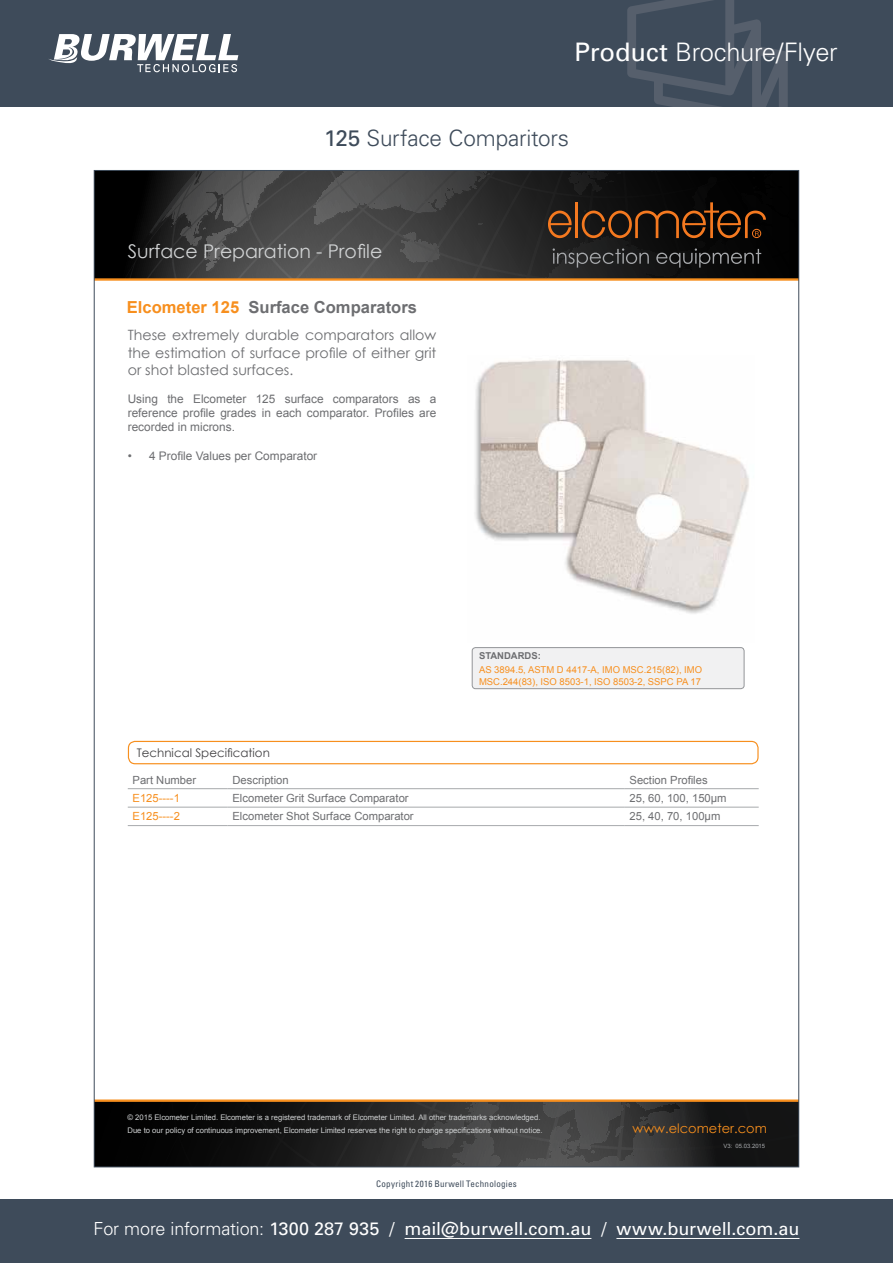
<style>
.page{position:relative;width:893px;height:1263px;background:#fff}
.page>*{position:absolute;margin:0;border:0;box-sizing:border-box;transform-origin:0 0}
.t1{font:300 25.5px "Univers";letter-spacing:-.015em;color:#fff}
.t2{font:300 22.5px "Univers";letter-spacing:-.01em;color:#3e4b5a}
.t3{font:18.9px "Century Gothic";color:#d1d3d4}
.t4{font:18px "Univers";color:#fff}
.t5{font:700 16.5px "Arial";color:#6d6e71}
.t6{font:14.25px/17.1px "Century Gothic";color:#6d6e71;text-align:justify}
.t7{font:13.05px "Century Gothic";color:#f78f1e}
.t8{font:11.85px/14.2px "Arial";color:#6d6e71;text-align:justify}
.t9{font:11.85px "Century Gothic";color:#414042}
.t10{font:11.25px "Arial";color:#6d6e71}
.t11{font:11.25px "Arial";color:#f78f1e}
.t12{font:9.45px/11.4px "Arial";color:#f78f1e}
.t13{font:700 9.45px "Arial";color:#6d6e71}
.t14{font:condensed 9px "Univers";letter-spacing:.03em;color:#3e4b5a}
.t15{font:7.65px/12.6px "Arial";color:#d1d3d4}
.t16{font:5.85px "Arial";color:#a7a9ac}
.s1{font-weight:400}
.s2{color:#f78f1e}
.s3{font-weight:300}
</style>
<div class="page">
<div style="left:0;top:0;width:893px;height:106px;background:#3e4b5a"></div>
<svg style="left:627px;top:0;width:161px;height:106px"></svg>
<div style="left:0;top:1199px;width:893px;height:64px;background:#3e4b5a"></div>
<div style="left:94px;top:170px;width:705px;height:109px;background:#000"></div>
<svg style="left:127px;top:172px;width:635px;height:106px;background:#383838"></svg>
<hr style="left:575px;top:202px;width:3px;height:36px;background:#f47920">
<svg style="left:548px;top:211px;width:24px;height:27px"></svg>
<svg style="left:582px;top:172px;width:184px;height:66px"></svg>
<svg style="left:553px;top:248px;width:208px;height:20px"></svg>
<hr style="left:94px;top:278px;width:705px;height:3px;background:#f78f1e">
<svg style="left:96px;top:1102px;width:701px;height:63px;background:#252525"></svg>
<hr style="left:94px;top:1099px;width:705px;height:3px;background:#f78f1e">
<img style="left:475px;top:360px;width:274px;height:254px">
<div style="left:472px;top:648px;width:272px;height:41px;background:#f1f1f2;border-radius:3px"></div>
<div style="left:472px;top:647px;width:272px;height:42px;border:1px solid #939598;border-radius:3px"></div>
<div style="left:128px;top:741px;width:631px;height:23px;border:1px solid #f78f1e;border-radius:7px"></div>
<hr style="left:128px;top:788px;width:100px;height:1px;background:#a7a9ac">
<hr style="left:228px;top:788px;width:397px;height:1px;background:#a7a9ac">
<hr style="left:625px;top:788px;width:134px;height:1px;background:#a7a9ac">
<hr style="left:128px;top:807px;width:100px;height:1px;background:#a7a9ac">
<hr style="left:228px;top:807px;width:397px;height:1px;background:#a7a9ac">
<hr style="left:625px;top:807px;width:134px;height:1px;background:#a7a9ac">
<hr style="left:128px;top:825px;width:100px;height:1px;background:#a7a9ac">
<hr style="left:228px;top:825px;width:397px;height:1px;background:#a7a9ac">
<hr style="left:625px;top:825px;width:134px;height:1px;background:#a7a9ac">
<svg style="left:49px;top:34px;width:189px;height:38px"></svg>
<hr style="left:405px;top:1238px;width:186px;height:1px;background:#fff">
<hr style="left:616px;top:1238px;width:183px;height:1px;background:#fff">
<h1 class="t1" style="left:574px;top:37px;width:265px"><span class="s1">Product</span> Brochure/Flyer</h1>
<h2 class="t2" style="left:324px;top:124px;width:247px"><span class="s1">125</span> Surface Comparitors</h2>
<h3 class="t3" style="left:128px;top:238px;width:256px">Surface Preparation - Profile</h3>
<h3 class="t5" style="left:127px;top:296px;width:292px"><span class="s2">Elcometer 125</span> Surface Comparators</h3>
<h3 class="t6" style="left:128px;top:327px;width:310px">These extremely durable comparators allow the estimation of surface profile of either grit or shot blasted surfaces.</h3>
<h3 class="t8" style="left:128px;top:392px;width:310px">Using the Elcometer 125 surface comparators as a reference profile grades in each comparator. Profiles are recorded in microns.</h3>
<h3 class="t8" style="left:128px;top:449px;width:191px">• 4 Profile Values per Comparator</h3>
<p class="t13" style="left:479px;top:649px;width:63px">STANDARDS:</p>
<p class="t12" style="left:479px;top:664px;width:225px">AS 3894.5, ASTM D 4417-A, IMO MSC.215(82), IMO<br>MSC.244(83), ISO 8503-1, ISO 8503-2, SSPC PA 17</p>
<h3 class="t9" style="left:137px;top:744px;width:135px">Technical Specification</h3>
<h3 class="t10" style="left:132px;top:773px;width:65px">Part Number</h3>
<h3 class="t10" style="left:232px;top:773px;width:58px">Description</h3>
<h3 class="t10" style="left:630px;top:773px;width:80px">Section Profiles</h3>
<h3 class="t11" style="left:132px;top:790px;width:49px">E125----1</h3>
<h3 class="t10" style="left:232px;top:790px;width:178px">Elcometer Grit Surface Comparator</h3>
<h3 class="t10" style="left:630px;top:790px;width:99px">25, 60, 100, 150μm</h3>
<h3 class="t11" style="left:132px;top:809px;width:49px">E125----2</h3>
<h3 class="t10" style="left:232px;top:809px;width:183px">Elcometer Shot Surface Comparator</h3>
<h3 class="t10" style="left:630px;top:809px;width:92px">25, 40, 70, 100μm</h3>
<p class="t15" style="left:127px;top:1111px;width:417px">© 2015 Elcometer Limited. Elcometer is a registered trademark of Elcometer Limited. All other trademarks acknowledged.<br>Due to our policy of continuous improvement, Elcometer Limited reserves the right to change specifications without notice.</p>
<p class="t14" style="left:376px;top:1177px;width:142px">Copyright 2016 Burwell Technologies</p>
<h3 class="t7" style="left:633px;top:1119px;width:136px">www.elcometer.com</h3>
<p class="t16" style="left:723px;top:1142px;width:43px">V3: 05.03.2015</p>
<h3 class="t4" style="left:93px;top:1218px;width:707px"><span class="s3">For more information:</span> 1300 287 935 / mail@burwell.com.au / www.burwell.com.au</h3>
</div>
